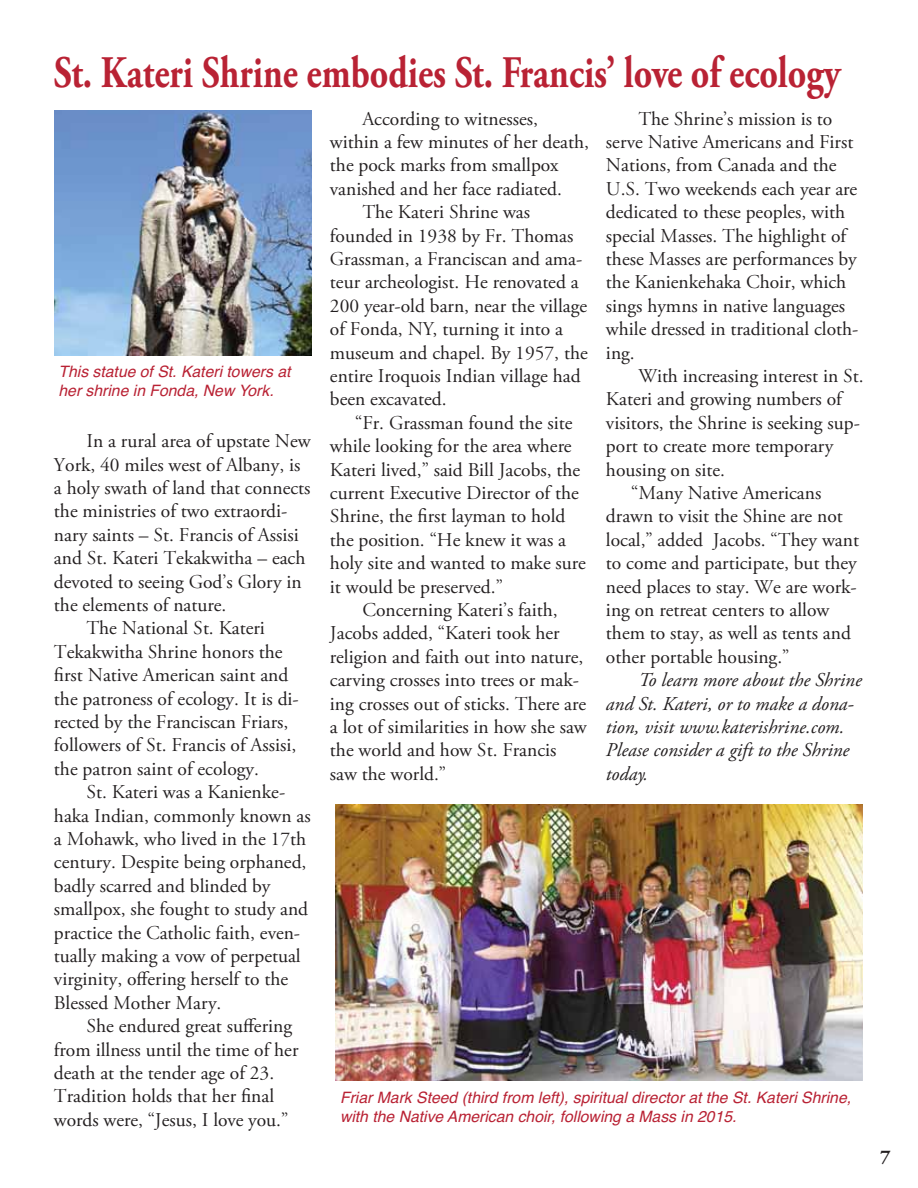
<style>
.page{position:relative;width:918px;height:1188px;background:#fff}
.page>*{position:absolute;margin:0;border:0;box-sizing:border-box;transform-origin:0 0}
.t1{font:700 45px "Adobe Garamond Pro";color:#b92234;scale:.8 1}
.t2{font:19.5px/23.4px "Adobe Garamond Pro";color:#231f20}
.t3{font:italic 19.5px/23.4px "Adobe Garamond Pro";color:#231f20}
.t4{font:700 19.5px "Adobe Garamond Pro";color:#231f20}
.t5{font:italic 15.75px/18.9px "Helvetica";color:#b92234}
</style>
<div class="page">
<img style="left:54px;top:110px;width:258px;height:245px">
<img style="left:336px;top:804px;width:527px;height:277px">
<h1 class="t1" style="left:54px;top:54px;width:985px">St. Kateri Shrine embodies St. Francis’ love of ecology</h1>
<p class="t5" style="left:58px;top:364px;width:234px">This statue of St. Kateri towers at her shrine in Fonda, New York.</p>
<p class="t2" style="left:86px;top:431px;width:226px">In a rural area of upstate New</p>
<p class="t2" style="left:54px;top:454px;width:248px">York, 40 miles west of Albany, is</p>
<p class="t2" style="left:54px;top:478px;width:258px">a holy swath of land that connects</p>
<p class="t2" style="left:54px;top:501px;width:235px">the ministries of two extraordi-</p>
<p class="t2" style="left:54px;top:524px;width:246px">nary saints – St. Francis of Assisi</p>
<p class="t2" style="left:54px;top:548px;width:253px">and St. Kateri Tekakwitha – each</p>
<p class="t2" style="left:54px;top:571px;width:249px">devoted to seeing God’s Glory in</p>
<p class="t2" style="left:54px;top:595px;width:174px">the elements of nature.</p>
<p class="t2" style="left:86px;top:618px;width:180px">The National St. Kateri</p>
<p class="t2" style="left:54px;top:641px;width:230px">Tekakwitha Shrine honors the</p>
<p class="t2" style="left:54px;top:665px;width:236px">first Native American saint and</p>
<p class="t2" style="left:54px;top:688px;width:246px">the patroness of ecology. It is di-</p>
<p class="t2" style="left:54px;top:712px;width:236px">rected by the Franciscan Friars,</p>
<p class="t2" style="left:54px;top:735px;width:244px">followers of St. Francis of Assisi,</p>
<p class="t2" style="left:54px;top:758px;width:207px">the patron saint of ecology.</p>
<p class="t2" style="left:86px;top:782px;width:200px">St. Kateri was a Kanienke-</p>
<p class="t2" style="left:54px;top:805px;width:258px">haka Indian, commonly known as</p>
<p class="t2" style="left:54px;top:829px;width:254px">a Mohawk, who lived in the 17th</p>
<p class="t2" style="left:54px;top:852px;width:254px">century. Despite being orphaned,</p>
<p class="t2" style="left:54px;top:875px;width:218px">badly scarred and blinded by</p>
<p class="t2" style="left:54px;top:899px;width:256px">smallpox, she fought to study and</p>
<p class="t2" style="left:54px;top:922px;width:248px">practice the Catholic faith, even-</p>
<p class="t2" style="left:54px;top:946px;width:248px">tually making a vow of perpetual</p>
<p class="t2" style="left:54px;top:969px;width:236px">virginity, offering herself to the</p>
<p class="t2" style="left:54px;top:992px;width:169px">Blessed Mother Mary.</p>
<p class="t2" style="left:86px;top:1016px;width:207px">She endured great suffering</p>
<p class="t2" style="left:54px;top:1039px;width:246px">from illness until the time of her</p>
<p class="t2" style="left:54px;top:1063px;width:222px">death at the tender age of 23.</p>
<p class="t2" style="left:54px;top:1086px;width:222px">Tradition holds that her final</p>
<p class="t2" style="left:54px;top:1109px;width:236px">words were, “Jesus, I love you.”</p>
<p class="t2" style="left:362px;top:108px;width:177px">According to witnesses,</p>
<p class="t2" style="left:330px;top:132px;width:261px">within a few minutes of her death,</p>
<p class="t2" style="left:330px;top:155px;width:230px">the pock marks from smallpox</p>
<p class="t2" style="left:330px;top:178px;width:233px">vanished and her face radiated.</p>
<p class="t2" style="left:362px;top:202px;width:169px">The Kateri Shrine was</p>
<p class="t2" style="left:330px;top:225px;width:245px">founded in 1938 by Fr. Thomas</p>
<p class="t2" style="left:330px;top:249px;width:254px">Grassman, a Franciscan and ama-</p>
<p class="t2" style="left:330px;top:272px;width:250px">teur archeologist. He renovated a</p>
<p class="t2" style="left:330px;top:295px;width:259px">200 year-old barn, near the village</p>
<p class="t2" style="left:330px;top:319px;width:235px">of Fonda, NY, turning it into a</p>
<p class="t2" style="left:330px;top:342px;width:259px">museum and chapel. By 1957, the</p>
<p class="t2" style="left:330px;top:366px;width:252px">entire Iroquois Indian village had</p>
<p class="t2" style="left:330px;top:389px;width:118px">been excavated.</p>
<p class="t2" style="left:355px;top:412px;width:219px">“Fr. Grassman found the site</p>
<p class="t2" style="left:330px;top:436px;width:243px">while looking for the area where</p>
<p class="t2" style="left:330px;top:459px;width:252px">Kateri lived,” said Bill Jacobs, the</p>
<p class="t2" style="left:330px;top:483px;width:250px">current Executive Director of the</p>
<p class="t2" style="left:330px;top:506px;width:237px">Shrine, the first layman to hold</p>
<p class="t2" style="left:330px;top:529px;width:238px">the position. “He knew it was a</p>
<p class="t2" style="left:330px;top:553px;width:257px">holy site and wanted to make sure</p>
<p class="t2" style="left:330px;top:576px;width:174px">it would be preserved.”</p>
<p class="t2" style="left:362px;top:600px;width:197px">Concerning Kateri’s faith,</p>
<p class="t2" style="left:330px;top:623px;width:231px">Jacobs added, “Kateri took her</p>
<p class="t2" style="left:330px;top:646px;width:255px">religion and faith out into nature,</p>
<p class="t2" style="left:330px;top:670px;width:251px">carving crosses into trees or mak-</p>
<p class="t2" style="left:330px;top:693px;width:258px">ing crosses out of sticks. There are</p>
<p class="t2" style="left:330px;top:717px;width:258px">a lot of similarities in how she saw</p>
<p class="t2" style="left:330px;top:740px;width:228px">the world and how St. Francis</p>
<p class="t2" style="left:330px;top:763px;width:118px">saw the world.”</p>
<p class="t2" style="left:606px;top:108px;width:254px;text-indent:32px">The Shrine’s mission is to serve Native Americans and First<br>Nations, from Canada and the<br>U.S. Two weekends each year are dedicated to these peoples, with special Masses. The highlight of these Masses are performances by the Kanienkehaka Choir, which sings hymns in native languages while dressed in traditional cloth&shy;ing.</p>
<p class="t2" style="left:638px;top:366px;width:227px">With increasing interest in St.</p>
<p class="t2" style="left:606px;top:389px;width:237px">Kateri and growing numbers of</p>
<p class="t2" style="left:606px;top:412px;width:255px">visitors, the Shrine is seeking sup-</p>
<p class="t2" style="left:606px;top:436px;width:229px">port to create more temporary</p>
<p class="t2" style="left:606px;top:459px;width:121px">housing on site.</p>
<p class="t2" style="left:631px;top:483px;width:192px">“Many Native Americans</p>
<p class="t2" style="left:606px;top:506px;width:238px">drawn to visit the Shine are not</p>
<p class="t2" style="left:606px;top:529px;width:255px">local,” added Jacobs. “They want</p>
<p class="t2" style="left:606px;top:553px;width:252px">to come and participate, but they</p>
<p class="t2" style="left:606px;top:576px;width:252px">need places to stay. We are work-</p>
<p class="t2" style="left:606px;top:600px;width:225px">ing on retreat centers to allow</p>
<p class="t2" style="left:606px;top:623px;width:246px">them to stay, as well as tents and</p>
<p class="t2" style="left:606px;top:646px;width:185px">other portable housing.”</p>
<p class="t3" style="left:606px;top:670px;width:257px;text-indent:32px">To learn more about the Shrine and St. Kateri, or to make a dona&shy;tion, visit www.katerishrine.com.<br>Please consider a gift to the Shrine today.</p>
<p class="t5" style="left:340px;top:1089px;width:513px">Friar Mark Steed (third from left), spiritual director at the St. Kateri Shrine, with the Native American choir, following a Mass in 2015.</p>
<p class="t4" style="left:880px;top:1149px;width:12px">7</p>
</div>
